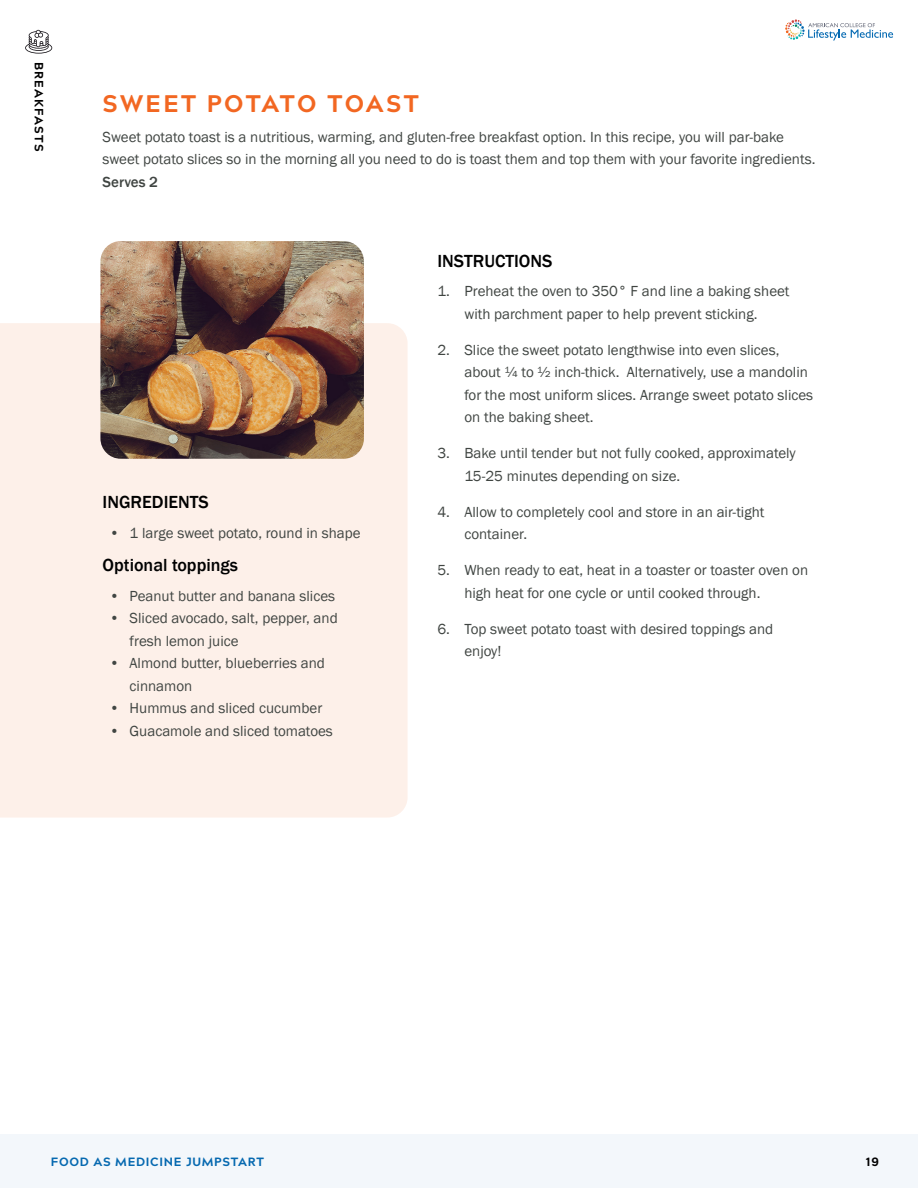
<style>
.page{position:relative;width:918px;height:1188px;background:#fff}
.page>*{position:absolute;margin:0;border:0;box-sizing:border-box;transform-origin:0 0}
.t1{font:800 24px "Acherus Grotesque";letter-spacing:.095em;color:#f26722}
.t2{font:500 18px "Franklin Gothic";color:#000}
.t3{font:15px/22.5px "Franklin Gothic";color:#404542}
.t4{font:500 15px "Franklin Gothic";color:#404542}
.t5{font:800 12px "Acherus Grotesque";letter-spacing:.06em;color:#0669b0}
.t6{font:800 12px "Acherus Grotesque";letter-spacing:.1em;color:#000}
</style>
<div class="page">
<div style="left:0;top:1134px;width:918px;height:54px;background:#f3f7fb"></div>
<svg style="left:785px;top:19px;width:108px;height:21px"></svg>
<svg style="left:25px;top:30px;width:27px;height:24px"></svg>
<div style="left:0;top:323px;width:408px;height:495px;background:#fdf0e9"></div>
<img style="left:100px;top:241px;width:264px;height:218px">
<p class="t6" style="left:49px;top:62px;width:92px;rotate:90deg">BREAKFASTS</p>
<h1 class="t1" style="left:103px;top:83px;width:318px">SWEET POTATO TOAST</h1>
<p class="t3" style="left:103px;top:126px;width:714px">Sweet potato toast is a nutritious, warming, and gluten-free breakfast option. In this recipe, you will par-bake sweet potato slices so in the morning all you need to do is toast them and top them with your favorite ingredients.</p>
<p class="t4" style="left:103px;top:173px;width:57px">Serves 2</p>
<p class="t2" style="left:103px;top:491px;width:108px">INGREDIENTS</p>
<p class="t3" style="left:109px;top:522px;width:253px">• 1 large sweet potato, round in shape</p>
<p class="t2" style="left:103px;top:554px;width:137px">Optional toppings</p>
<p class="t3" style="left:109px;top:585px;width:227px">• Peanut butter and banana slices</p>
<p class="t3" style="left:130px;top:607px;width:210px;text-indent:-20px">• Sliced avocado, salt, pepper, and fresh lemon juice</p>
<p class="t3" style="left:130px;top:652px;width:197px;text-indent:-20px">• Almond butter, blueberries and cinnamon</p>
<p class="t3" style="left:109px;top:697px;width:214px">• Hummus and sliced cucumber</p>
<p class="t3" style="left:109px;top:720px;width:225px">• Guacamole and sliced tomatoes</p>
<p class="t2" style="left:437px;top:250px;width:117px">INSTRUCTIONS</p>
<p class="t3" style="left:437px;top:281px;width:354px;text-align:center">1. Preheat the oven to 350° F and line a baking sheet with parchment paper to help prevent sticking.</p>
<p class="t3" style="left:464px;top:339px;width:350px;text-indent:-27px">2. Slice the sweet potato lengthwise into even slices, about ¼ to ½ inch-thick. Alternatively, use a mandolin for the most uniform slices. Arrange sweet potato slices on the baking sheet.</p>
<p class="t3" style="left:464px;top:443px;width:333px;text-indent:-27px">3. Bake until tender but not fully cooked, approximately<br>15-25 minutes depending on size.</p>
<p class="t3" style="left:464px;top:501px;width:302px;text-indent:-27px">4. Allow to completely cool and store in an air-tight container.</p>
<p class="t3" style="left:464px;top:560px;width:345px;text-indent:-27px">5. When ready to eat, heat in a toaster or toaster oven on high heat for one cycle or until cooked through.</p>
<p class="t3" style="left:464px;top:618px;width:310px;text-indent:-27px">6. Top sweet potato toast with desired toppings and enjoy!</p>
<p class="t5" style="left:51px;top:1151px;width:215px">FOOD AS MEDICINE JUMPSTART</p>
<p class="t6" style="left:866px;top:1151px;width:15px">19</p>
</div>
